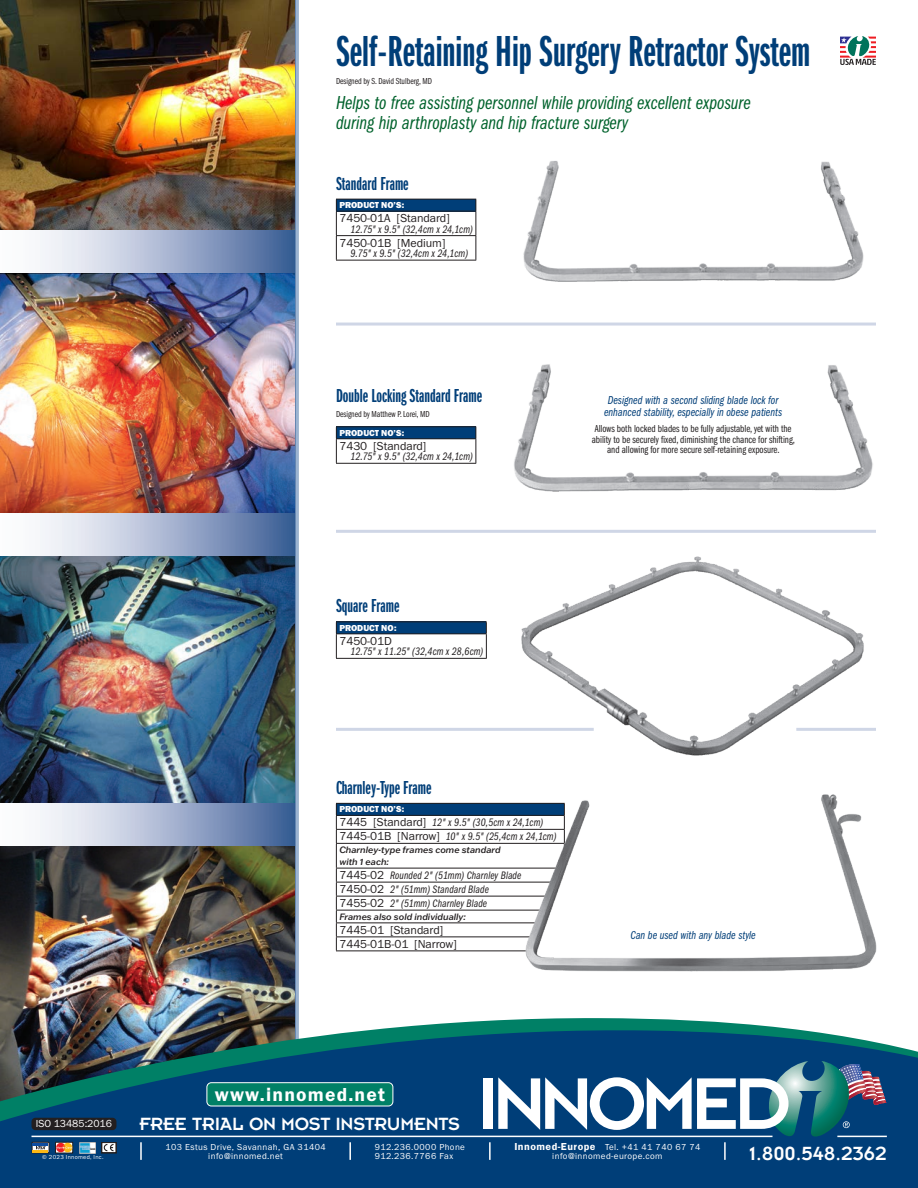
<style>
.page{position:relative;width:918px;height:1188px;background:#fff}
.page>*{position:absolute;margin:0;border:0;box-sizing:border-box;transform-origin:0 0}
.t1{font:45px "ITC Franklin Gothic Std Dm X Cp";color:#003e78}
.t2{font:21px "Insignia LT Pro";color:#fff}
.t3{font:19.5px/19.5px "ITC Franklin Gothic Std Bk Cp It";color:#00622c}
.t4{font:19.5px "ITC Franklin Gothic Std Dm X Cp";color:#003e78}
.t5{font:19.5px "Insignia LT Pro";letter-spacing:-.01em;color:#fff}
.t6{font:19.5px "Franklin Gothic URW Dem";letter-spacing:.06em;color:#fff}
.t7{font:12px "ITC Franklin Gothic Std Bk Cp It";color:#003e78}
.t8{font:12px/14px "Franklin Gothic URW Boo";letter-spacing:-.005em;color:#231f20}
.t9{font:11.25px/14px "ITC Franklin Gothic Std Bk Cp It";letter-spacing:.005em;color:#231f20}
.t10{font:10.65px "Franklin Gothic URW Boo";letter-spacing:-.005em;color:#fff}
.t11{font:10.5px/10.5px "ITC Franklin Gothic Std Bk Cp";letter-spacing:-.005em;color:#231f20;text-align:center}
.t12{font:9px/9px "Franklin Gothic URW Boo";letter-spacing:.045em;color:#fff;text-align:center}
.t13{font:italic 500 9px/12px "Franklin Gothic ATF";letter-spacing:-.005em;color:#231f20}
.t14{font:9px "ITC Franklin Gothic Std Bk Cp";letter-spacing:-.005em;color:#231f20}
.t15{font:9px "Franklin Gothic URW Hea";letter-spacing:-.005em;color:#fff}
.t16{font:6px "Franklin Gothic URW Boo";letter-spacing:.045em;color:#fff}
.s1{font-family:"Franklin Gothic URW Boo";font-size:12px}
.s2{font-family:"Franklin Gothic URW Dem";font-size:10.5px}
</style>
<div class="page">
<svg style="left:0;top:0;width:296px;height:1018px"></svg>
<hr style="left:296px;top:0;width:2px;height:1044px;background:#cfd6e6">
<img style="left:0;top:273px;width:294px;height:239px">
<img style="left:1px;top:846px;width:293px;height:172px">
<div style="left:336px;top:803px;width:228px;height:12px;background:#003e78"></div>
<hr style="left:336px;top:868px;width:229px;height:1px;background:#231f20">
<hr style="left:336px;top:882px;width:229px;height:1px;background:#231f20">
<hr style="left:336px;top:829px;width:229px;height:1px;background:#231f20">
<hr style="left:336px;top:843px;width:229px;height:1px;background:#231f20">
<hr style="left:336px;top:896px;width:229px;height:1px;background:#231f20">
<hr style="left:336px;top:910px;width:229px;height:1px;background:#231f20">
<hr style="left:336px;top:922px;width:229px;height:1px;background:#231f20">
<hr style="left:336px;top:937px;width:229px;height:1px;background:#231f20">
<hr style="left:336px;top:951px;width:229px;height:1px;background:#231f20">
<hr style="left:336px;top:803px;width:229px;height:1px;background:#231f20">
<svg style="left:336px;top:804px;width:1px;height:147px"></svg>
<hr style="left:336px;top:815px;width:229px;height:1px;background:#231f20">
<hr style="left:336px;top:530px;width:540px;height:3px;background:#cfd6e6">
<hr style="left:336px;top:323px;width:540px;height:3px;background:#cfd6e6">
<hr style="left:336px;top:728px;width:258px;height:3px;background:#cfd6e6">
<hr style="left:796px;top:728px;width:80px;height:3px;background:#cfd6e6">
<img style="left:0;top:0;width:294px;height:230px">
<img style="left:521px;top:556px;width:343px;height:200px">
<div style="left:336px;top:622px;width:150px;height:12px;background:#003e78"></div>
<hr style="left:336px;top:658px;width:151px;height:1px;background:#231f20">
<hr style="left:336px;top:621px;width:151px;height:1px;background:#231f20">
<svg style="left:336px;top:622px;width:1px;height:36px"></svg>
<svg style="left:486px;top:622px;width:1px;height:36px"></svg>
<hr style="left:336px;top:633px;width:151px;height:1px;background:#231f20">
<img style="left:523px;top:161px;width:341px;height:121px">
<div style="left:336px;top:199px;width:140px;height:12px;background:#003e78"></div>
<hr style="left:336px;top:235px;width:140px;height:1px;background:#231f20">
<hr style="left:336px;top:260px;width:140px;height:1px;background:#231f20">
<hr style="left:336px;top:199px;width:140px;height:1px;background:#231f20">
<svg style="left:336px;top:199px;width:1px;height:61px"></svg>
<svg style="left:476px;top:199px;width:1px;height:61px"></svg>
<hr style="left:336px;top:211px;width:140px;height:1px;background:#231f20">
<img style="left:514px;top:364px;width:359px;height:128px">
<div style="left:336px;top:427px;width:140px;height:12px;background:#003e78"></div>
<hr style="left:336px;top:463px;width:140px;height:1px;background:#231f20">
<hr style="left:336px;top:426px;width:140px;height:1px;background:#231f20">
<svg style="left:336px;top:427px;width:1px;height:36px"></svg>
<svg style="left:476px;top:427px;width:1px;height:36px"></svg>
<hr style="left:336px;top:438px;width:140px;height:1px;background:#231f20">
<svg style="left:840px;top:36px;width:36px;height:29px"></svg>
<img style="left:520px;top:794px;width:357px;height:178px">
<img style="left:0;top:556px;width:294px;height:246px">
<svg style="left:0;top:1018px;width:918px;height:170px;background:#155077"></svg>
<svg style="left:32px;top:1142px;width:17px;height:11px"></svg>
<hr style="left:33px;top:1143px;width:15px;height:3px;background:#0d4da1">
<svg style="left:55px;top:1142px;width:18px;height:11px"></svg>
<img style="left:79px;top:1142px;width:17px;height:11px">
<div style="left:101px;top:1142px;width:15px;height:11px;border:1px solid #231f20"></div>
<svg style="left:104px;top:1144px;width:10px;height:7px"></svg>
<div style="left:102px;top:1142px;width:14px;height:11px;border:1px solid #231f20"></div>
<div style="left:483px;top:1078px;width:10px;height:51px;background:#fff"></div>
<svg style="left:498px;top:1061px;width:388px;height:99px"></svg>
<div style="left:32px;top:1118px;width:84px;height:12px;background:#231f20;border-radius:4px"></div>
<div style="left:207px;top:1083px;width:186px;height:23px;background:#008066;border-radius:4px"></div>
<div style="left:207px;top:1082px;width:186px;height:24px;border:1px solid #fff;border-radius:4px"></div>
<h1 class="t1" style="left:336px;top:27px;width:476px">Self-Retaining Hip Surgery Retractor System</h1>
<p class="t14" style="left:336px;top:76px;width:98px">Designed by S. David Stulberg, MD</p>
<h3 class="t3" style="left:336px;top:94px;width:416px">Helps to free assisting personnel while providing excellent exposure during hip arthroplasty and hip fracture surgery</h3>
<h3 class="t4" style="left:336px;top:173px;width:74px">Standard Frame</h3>
<p class="t15" style="left:339px;top:199px;width:67px">PRODUCT NO’S:</p>
<p class="t8" style="left:339px;top:211px;width:112px">7450-01A [Standard]</p>
<p class="t9" style="left:351px;top:222px;width:124px">12.75" x 9.5" (32,4cm x 24,1cm)</p>
<p class="t8" style="left:339px;top:235px;width:108px">7450-01B [Medium]</p>
<p class="t9" style="left:351px;top:247px;width:119px">9.75" x 9.5" (32,4cm x 24,1cm)</p>
<h3 class="t4" style="left:336px;top:385px;width:148px">Double Locking Standard Frame</h3>
<p class="t15" style="left:339px;top:427px;width:67px">PRODUCT NO’S:</p>
<p class="t8" style="left:339px;top:439px;width:89px">7430 [Standard]</p>
<p class="t9" style="left:351px;top:450px;width:124px">12.75" x 9.5" (32,4cm x 24,1cm)</p>
<p class="t7" style="left:608px;top:394px;width:172px">Designed with a second sliding blade lock for</p>
<p class="t14" style="left:336px;top:410px;width:95px">Designed by Matthew P. Lorei, MD</p>
<p class="t7" style="left:604px;top:406px;width:180px">enhanced stability, especially in obese patients</p>
<p class="t11" style="left:592px;top:424px;width:205px">Allows both locked blades to be fully adjustable, yet with the ability to be securely fixed, diminishing the chance for shifting, and allowing for more secure self-retaining exposure.</p>
<h3 class="t4" style="left:336px;top:596px;width:65px">Square Frame</h3>
<p class="t15" style="left:339px;top:622px;width:59px">PRODUCT NO:</p>
<p class="t8" style="left:339px;top:634px;width:54px">7450-01D</p>
<p class="t9" style="left:351px;top:645px;width:134px">12.75" x 11.25" (32,4cm x 28,6cm)</p>
<h3 class="t4" style="left:336px;top:777px;width:97px">Charnley-Type Frame</h3>
<p class="t15" style="left:339px;top:804px;width:67px">PRODUCT NO’S:</p>
<p class="t9" style="left:339px;top:816px;width:219px"><span class="s1">7445 [Standard]</span> 12" x 9.5" (30,5cm x 24,1cm)<br><span class="s1">7445-01B [Narrow]</span> 10" x 9.5" (25,4cm x 24,1cm)</p>
<p class="t13" style="left:339px;top:844px;width:163px">Charnley-type frames come standard with 1 each:</p>
<p class="t9" style="left:339px;top:869px;width:184px"><span class="s1">7445-02</span> Rounded 2" (51mm) Charnley Blade<br><span class="s1">7450-02</span> 2" (51mm) Standard Blade<br><span class="s1">7455-02</span> 2" (51mm) Charnley Blade</p>
<p class="t13" style="left:339px;top:910px;width:128px">Frames also sold individually:</p>
<p class="t8" style="left:339px;top:923px;width:119px">7445-01 [Standard]<br>7445-01B-01 [Narrow]</p>
<p class="t10" style="left:36px;top:1117px;width:78px">ISO 13485:2016</p>
<h3 class="t6" style="left:215px;top:1082px;width:172px">www.innomed.net</h3>
<h3 class="t5" style="left:140px;top:1114px;width:322px">FREE TRIAL ON MOST INSTRUMENTS</h3>
<p class="t7" style="left:630px;top:928px;width:127px">Can be used with any blade style</p>
<p class="t12" style="left:166px;top:1142px;width:162px">103 Estus Drive, Savannah, GA 31404 info@innomed.net</p>
<p class="t12" style="left:375px;top:1142px;width:92px;text-align:left">912.236.0000 Phone<br>912.236.7766 Fax</p>
<p class="t12" style="left:514px;top:1142px;width:188px"><span class="s2">Innomed-Europe</span> Tel. +41 41 740 67 74</p>
<p class="t16" style="left:42px;top:1153px;width:63px">© 2023 Innomed, Inc.</p>
<p class="t12" style="left:552px;top:1151px;width:112px">info@innomed-europe.com</p>
<h2 class="t2" style="left:749px;top:1143px;width:139px">1.800.548.2362</h2>
</div>
